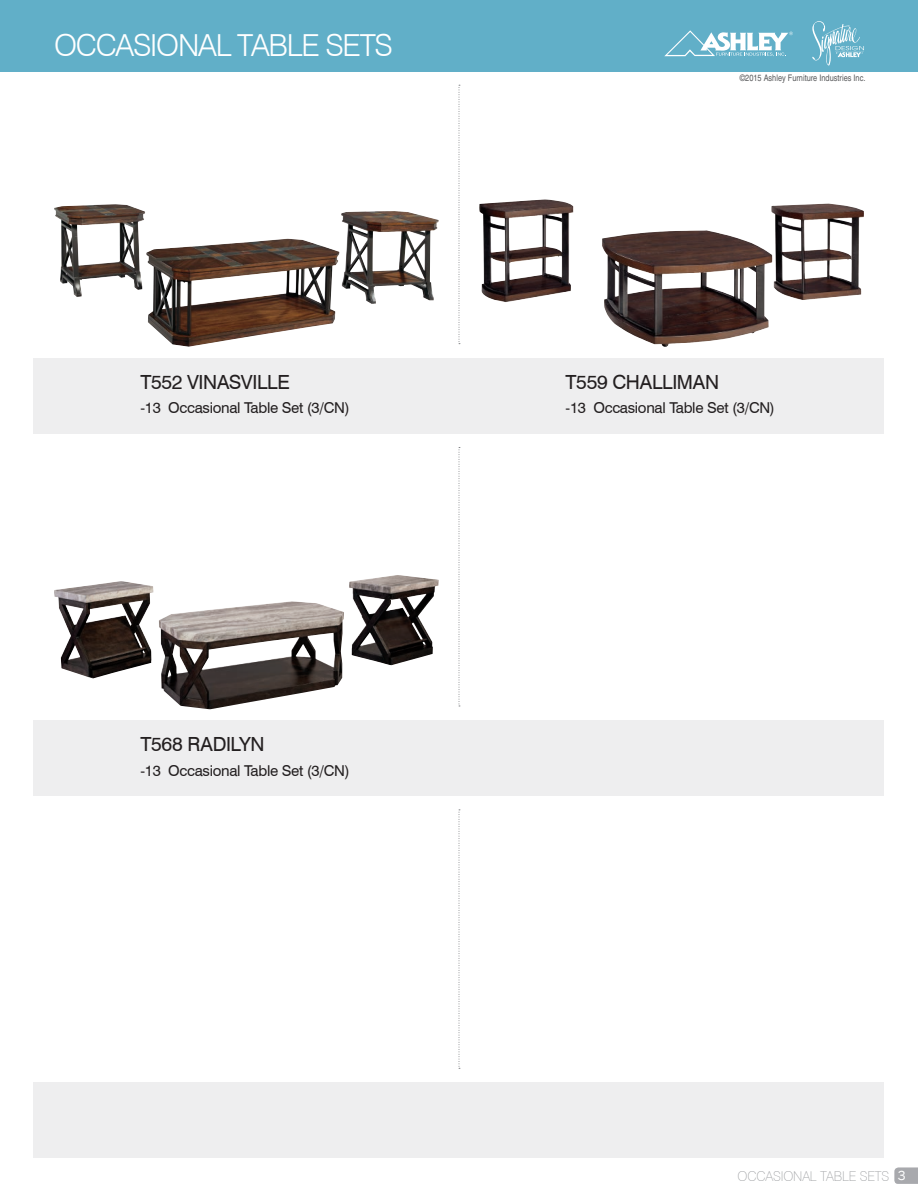
<style>
.page{position:relative;width:918px;height:1188px;background:#fff}
.page>*{position:absolute;margin:0;border:0;box-sizing:border-box;transform-origin:0 0}
.t1{font:300 30.3px "Swiss 721 BT";letter-spacing:-.04em;color:#fff}
.t2{font:19.5px "Swiss 721 BT";letter-spacing:-.015em;color:#231f20}
.t3{font:15px "Swiss 721 BT";letter-spacing:-.02em;color:#231f20}
.t4{font:100 13.5px "Swiss 721 BT";letter-spacing:-.01em;color:#939598}
.t5{font:condensed 9px "Helvetica";color:#57585a}
.s1{font-family:"Franklin Gothic";font-weight:400;color:#fff}
</style>
<div class="page">
<div style="left:34px;top:358px;width:850px;height:75px;background:#eeeeef"></div>
<div style="left:34px;top:720px;width:850px;height:76px;background:#eeeeef"></div>
<div style="left:34px;top:1082px;width:850px;height:76px;background:#eeeeef"></div>
<svg style="left:459px;top:85px;width:1px;height:259px"></svg>
<svg style="left:459px;top:447px;width:1px;height:260px"></svg>
<svg style="left:459px;top:809px;width:1px;height:260px"></svg>
<svg style="left:894px;top:1167px;width:24px;height:17px"></svg>
<div style="left:0;top:0;width:918px;height:71px;background:#61afc8"></div>
<svg style="left:812px;top:21px;width:52px;height:45px"></svg>
<svg style="left:664px;top:30px;width:129px;height:26px"></svg>
<img style="left:54px;top:575px;width:385px;height:134px">
<img style="left:54px;top:204px;width:385px;height:143px">
<img style="left:479px;top:199px;width:385px;height:148px">
<h1 class="t1" style="left:54px;top:27px;width:341px">OCCASIONAL TABLE SETS</h1>
<h2 class="t2" style="left:140px;top:370px;width:151px">T552 VINASVILLE</h2>
<p class="t3" style="left:140px;top:399px;width:211px">-13 Occasional Table Set (3/CN)</p>
<h2 class="t2" style="left:140px;top:732px;width:126px">T568 RADILYN</h2>
<p class="t3" style="left:140px;top:761px;width:211px">-13 Occasional Table Set (3/CN)</p>
<p class="t5" style="left:740px;top:73px;width:127px">©2015 Ashley Furniture Industries Inc.</p>
<h2 class="t2" style="left:566px;top:370px;width:155px">T559 CHALLIMAN</h2>
<p class="t3" style="left:566px;top:399px;width:211px">-13 Occasional Table Set (3/CN)</p>
<p class="t4" style="left:738px;top:1168px;width:170px">OCCASIONAL TABLE SETS <span class="s1">3</span></p>
</div>
